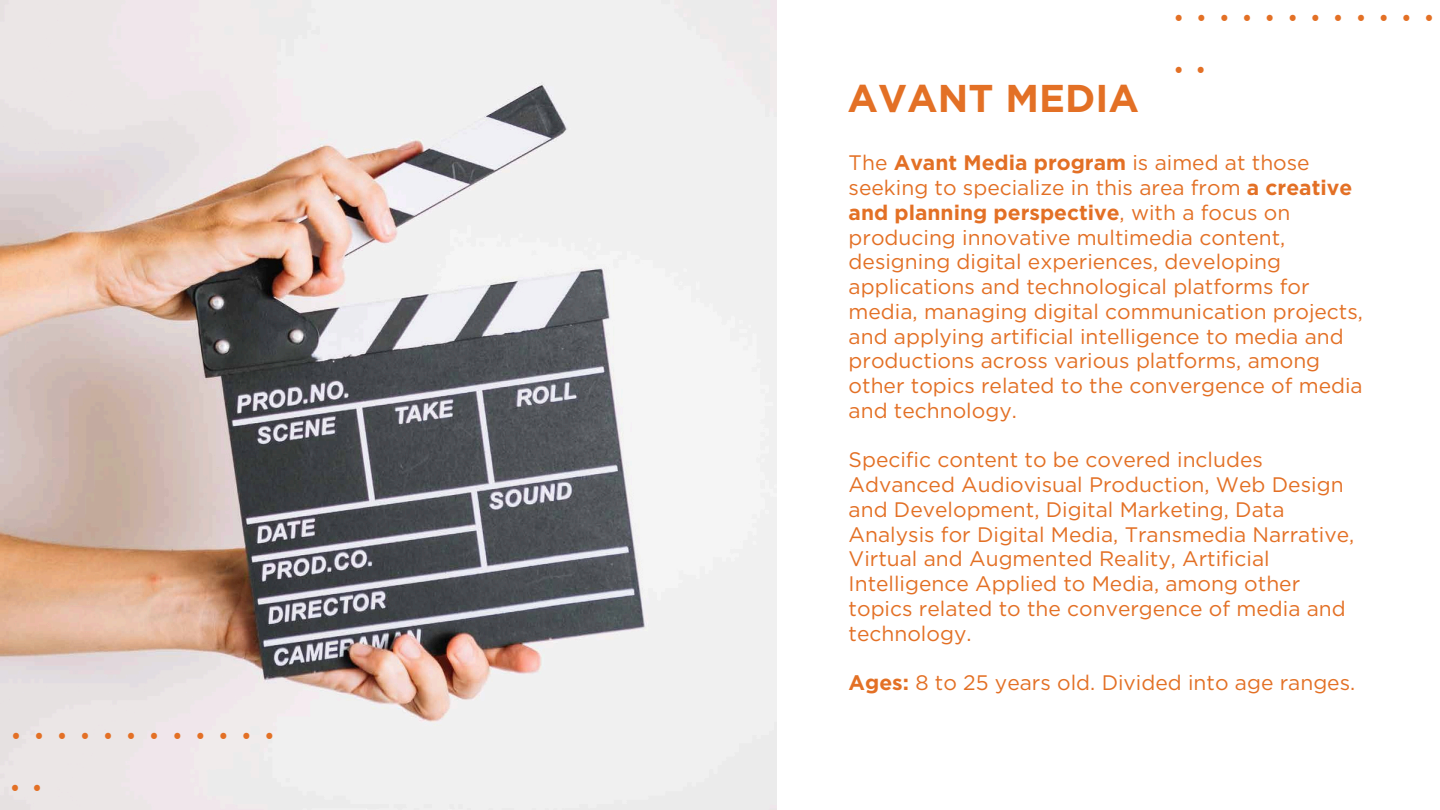
<style>
.page{position:relative;width:1440px;height:810px;background:#fff}
.page>*{position:absolute;margin:0;border:0;box-sizing:border-box;transform-origin:0 0}
.t1{font:500 44.2px/52.5px "Montserrat";color:#e37025}
.t2{font:700 38.7px "Gotham";color:#e37025}
.t3{font:21px/24.8px "Gotham";color:#e37025}
.s1{font-weight:700}
</style>
<div class="page">
<img style="left:0;top:0;width:776px;height:809px">
<h1 class="t1" style="left:10px;top:697px;width:266px">............ . .</h1>
<p class="t2" style="left:847px;top:75px;width:293px">AVANT MEDIA</p>
<p class="t1" style="left:1174px;top:-21px;width:262px">............ . .</p>
<h1 class="t3" style="left:849px;top:151px;width:516px">The <span class="s1">Avant Media program</span> is aimed at those seeking to specialize in this area from <span class="s1">a creative and planning perspective</span>, with a focus on producing innovative multimedia content, designing digital experiences, developing applications and technological platforms for media, managing digital communication projects, and applying artificial intelligence to media and productions across various platforms, among other topics related to the convergence of media and technology.</h1>
<p class="t3" style="left:849px;top:448px;width:507px">Specific content to be covered includes Advanced Audiovisual Production, Web Design and Development, Digital Marketing, Data Analysis for Digital Media, Transmedia Narrative, Virtual and Augmented Reality, Artificial Intelligence Applied to Media, among other topics related to the convergence of media and technology.</p>
<p class="t3" style="left:849px;top:670px;width:508px"><span class="s1">Ages:</span> 8 to 25 years old. Divided into age ranges.</p>
</div>
